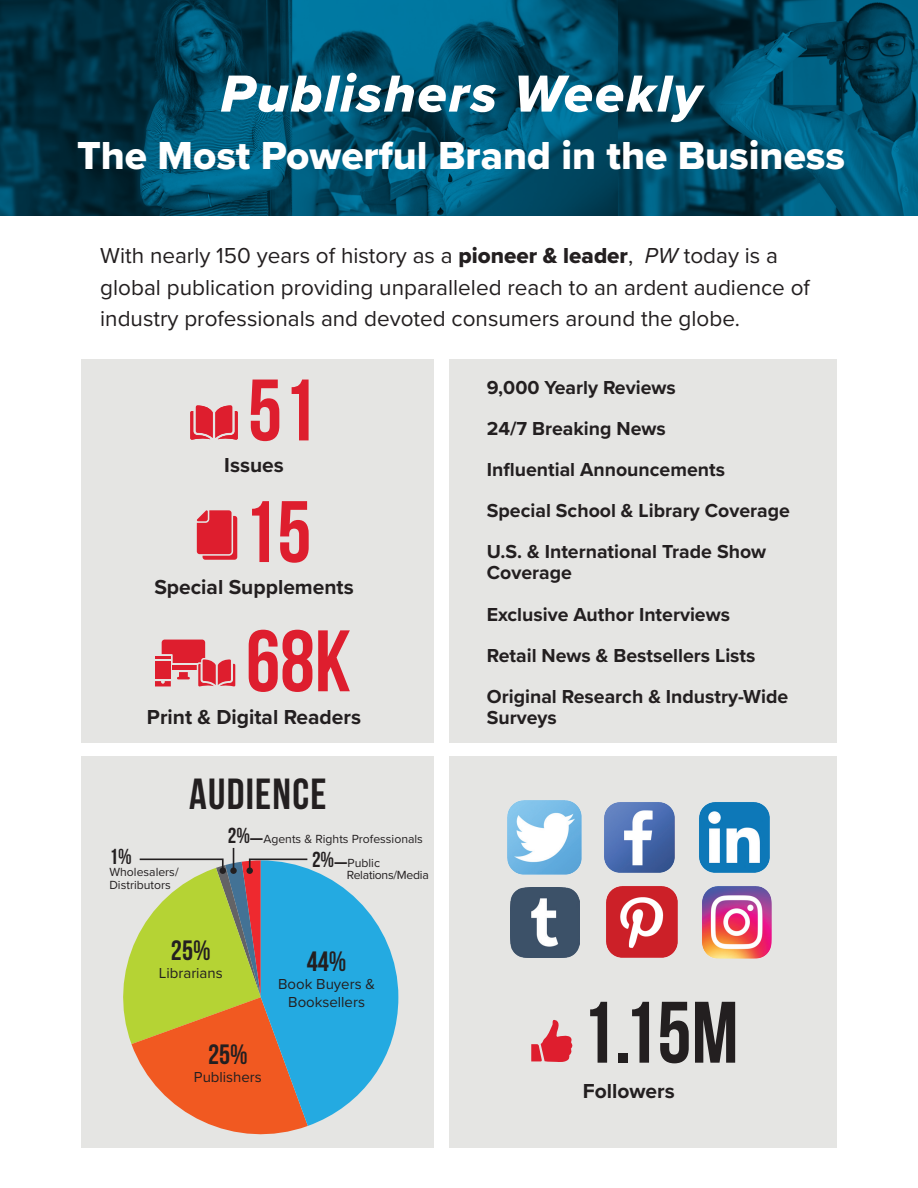
<style>
.page{position:relative;width:918px;height:1188px;background:#fff}
.page>*{position:absolute;margin:0;border:0;box-sizing:border-box;transform-origin:0 0}
.t1{font:700 87px/121.6px "Bebas Neue";color:#de1e2e}
.t2{font:700 87px "Bebas Neue";color:#231f20}
.t3{font:54px "Proxima Nova Extrabld It";letter-spacing:.03em;color:#fff}
.t4{font:700 43.5px "Bebas Neue";letter-spacing:.03em;color:#231f20}
.t5{font:40.5px "Proxima Nova Extrabld";color:#fff}
.t6{font:700 27.9px "Bebas Neue";color:#231f20}
.t7{font:22.5px/31.5px "Proxima Nova";color:#231f20}
.t8{font:700 21.75px "Bebas Neue";color:#231f20}
.t9{font:700 21px "Proxima Nova";color:#231f20}
.t10{font:700 19.5px/41.2px "Proxima Nova";color:#231f20}
.t11{font:15px/18px "Proxima Nova";color:#231f20;text-align:center}
.t12{font:12.15px/12.1px "Proxima Nova";color:#231f20}
.t13{font:12.15px/12px "Proxima Nova";letter-spacing:-.02em;color:#231f20}
.s1{font-family:"Proxima Nova Extrabld"}
.s2{font-style:italic}
.s3{font-family:"Bebas Neue";font-weight:700;font-size:21.75px}
.s4{font-weight:700;font-size:16.05px}
</style>
<div class="page">
<div style="left:81px;top:756px;width:352px;height:391px;background:#e5e5e3"></div>
<div style="left:81px;top:359px;width:352px;height:383px;background:#e5e5e3"></div>
<div style="left:450px;top:359px;width:387px;height:383px;background:#e5e5e3"></div>
<svg style="left:106px;top:848px;width:292px;height:300px"></svg>
<div style="left:246px;top:867px;width:7px;height:7px;background:#231f20;border-radius:50%"></div>
<svg style="left:190px;top:405px;width:48px;height:35px"></svg>
<svg style="left:196px;top:510px;width:41px;height:50px;background:#df3c49"></svg>
<svg style="left:0;top:0;width:918px;height:216px;background:#004863"></svg>
<div style="left:450px;top:756px;width:387px;height:391px;background:#e5e5e3"></div>
<img style="left:507px;top:800px;width:75px;height:75px">
<img style="left:604px;top:802px;width:71px;height:71px">
<img style="left:510px;top:887px;width:70px;height:70px">
<img style="left:702px;top:886px;width:70px;height:73px">
<img style="left:606px;top:886px;width:72px;height:72px">
<img style="left:699px;top:802px;width:71px;height:71px">
<svg style="left:531px;top:1020px;width:42px;height:42px"></svg>
<svg style="left:155px;top:640px;width:81px;height:47px"></svg>
<h2 class="t3" style="left:221px;top:53px;width:482px">Publishers Weekly</h2>
<h3 class="t5" style="left:77px;top:125px;width:770px">The Most Powerful Brand in the Business</h3>
<p class="t7" style="left:100px;top:239px;width:711px">With nearly 150 years of history as a <span class="s1">pioneer &amp; leader</span>, <span class="s2">PW</span> today is a global publication providing unparalleled reach to an ardent audience of industry professionals and devoted consumers around the globe.</p>
<h1 class="t1" style="left:243px;top:349px;width:76px">51<br>15</h1>
<p class="t9" style="left:224px;top:449px;width:61px">Issues</p>
<p class="t9" style="left:154px;top:572px;width:201px">Special Supplements</p>
<h1 class="t1" style="left:246px;top:599px;width:106px">68K</h1>
<p class="t9" style="left:147px;top:701px;width:216px">Print &amp; Digital Readers</p>
<h3 class="t4" style="left:189px;top:771px;width:139px">AUDIENCE</h3>
<p class="t8" style="left:109px;top:845px;width:24px">1%</p>
<p class="t12" style="left:109px;top:866px;width:71px">Wholesalers/<br>Distributors</p>
<p class="t12" style="left:228px;top:833px;width:197px"><span class="s3">2%</span><span class="s4">—</span>Agents &amp; Rights Professionals</p>
<p class="t13" style="left:347px;top:857px;width:83px;text-indent:-35px"><span class="s3">2%</span><span class="s4">—</span>Public<br>Relations/Media</p>
<h3 class="t6" style="left:171px;top:935px;width:41px">25%</h3>
<p class="t11" style="left:159px;top:963px;width:65px">Librarians</p>
<h3 class="t6" style="left:208px;top:1039px;width:41px">25%</h3>
<p class="t11" style="left:194px;top:1067px;width:70px">Publishers</p>
<h3 class="t6" style="left:307px;top:946px;width:41px">44%</h3>
<p class="t11" style="left:278px;top:974px;width:99px">Book Buyers &amp;<br>Booksellers</p>
<p class="t10" style="left:487px;top:366px;width:305px">9,000 Yearly Reviews<br>24/7 Breaking News<br>Influential Announcements<br>Special School &amp; Library Coverage<br>U.S. &amp; International Trade Show</p>
<p class="t10" style="left:487px;top:552px;width:303px">Coverage<br>Exclusive Author Interviews<br>Retail News &amp; Bestsellers Lists<br>Original Research &amp; Industry-Wide</p>
<p class="t10" style="left:487px;top:697px;width:72px">Surveys</p>
<h1 class="t2" style="left:581px;top:985px;width:159px">1.15M</h1>
<p class="t9" style="left:583px;top:1076px;width:94px">Followers</p>
</div>
